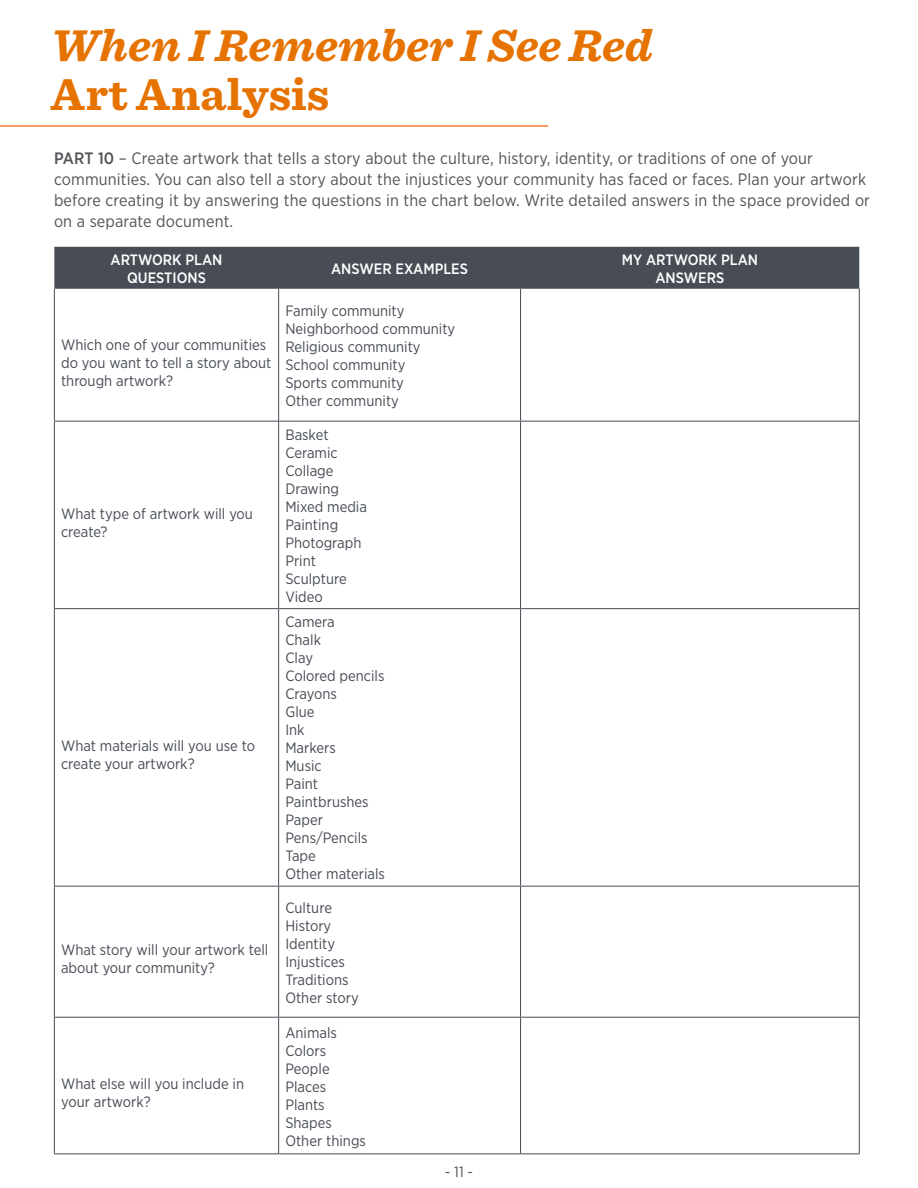
<style>
.page{position:relative;width:918px;height:1188px;background:#fff}
.page>*{position:absolute;margin:0;border:0;box-sizing:border-box;transform-origin:0 0}
.t1{font:italic 700 46.5px "Sentinel";letter-spacing:.005em;color:#e67200}
.t2{font:700 46.5px "Sentinel";letter-spacing:.005em;color:#e67200}
.t3{font:16.5px/21px "Gotham Narrow";letter-spacing:.01em;color:#535459}
.t4{font:15px/18px "Gotham Narrow";color:#474c55}
.t5{font:500 15px/18px "Gotham Narrow";color:#fff;text-align:center}
.t6{font:15px "Gotham Narrow";color:#535459}
.s1{font-weight:500}
</style>
<div class="page">
<hr style="left:0;top:125px;width:548px;height:2px;background:#f47721">
<div style="left:54px;top:247px;width:805px;height:42px;background:#474c55"></div>
<hr style="left:54px;top:289px;width:1px;height:132px;background:#474c55">
<hr style="left:278px;top:289px;width:1px;height:132px;background:#474c55">
<hr style="left:520px;top:289px;width:1px;height:132px;background:#474c55">
<hr style="left:54px;top:422px;width:1px;height:186px;background:#474c55">
<hr style="left:278px;top:422px;width:1px;height:186px;background:#474c55">
<hr style="left:520px;top:422px;width:1px;height:186px;background:#474c55">
<hr style="left:54px;top:609px;width:1px;height:277px;background:#474c55">
<hr style="left:278px;top:609px;width:1px;height:277px;background:#474c55">
<hr style="left:520px;top:609px;width:1px;height:277px;background:#474c55">
<hr style="left:54px;top:887px;width:1px;height:130px;background:#474c55">
<hr style="left:278px;top:887px;width:1px;height:130px;background:#474c55">
<hr style="left:520px;top:887px;width:1px;height:130px;background:#474c55">
<hr style="left:54px;top:1018px;width:1px;height:135px;background:#474c55">
<hr style="left:278px;top:1018px;width:1px;height:135px;background:#474c55">
<hr style="left:520px;top:1018px;width:1px;height:135px;background:#474c55">
<hr style="left:859px;top:289px;width:1px;height:132px;background:#474c55">
<hr style="left:54px;top:421px;width:225px;height:1px;background:#474c55">
<hr style="left:279px;top:421px;width:242px;height:1px;background:#474c55">
<hr style="left:521px;top:421px;width:339px;height:1px;background:#474c55">
<hr style="left:859px;top:422px;width:1px;height:186px;background:#474c55">
<hr style="left:54px;top:608px;width:225px;height:1px;background:#474c55">
<hr style="left:279px;top:608px;width:242px;height:1px;background:#474c55">
<hr style="left:521px;top:608px;width:339px;height:1px;background:#474c55">
<hr style="left:859px;top:609px;width:1px;height:277px;background:#474c55">
<hr style="left:54px;top:886px;width:225px;height:1px;background:#474c55">
<hr style="left:279px;top:886px;width:242px;height:1px;background:#474c55">
<hr style="left:521px;top:886px;width:339px;height:1px;background:#474c55">
<hr style="left:859px;top:887px;width:1px;height:130px;background:#474c55">
<hr style="left:54px;top:1017px;width:225px;height:1px;background:#474c55">
<hr style="left:279px;top:1017px;width:242px;height:1px;background:#474c55">
<hr style="left:521px;top:1017px;width:339px;height:1px;background:#474c55">
<hr style="left:859px;top:1018px;width:1px;height:135px;background:#474c55">
<hr style="left:54px;top:1153px;width:225px;height:1px;background:#474c55">
<hr style="left:279px;top:1153px;width:242px;height:1px;background:#474c55">
<hr style="left:521px;top:1153px;width:339px;height:1px;background:#474c55">
<h1 class="t1" style="left:51px;top:9px;width:603px">When I Remember I See Red</h1>
<h1 class="t2" style="left:51px;top:58px;width:280px">Art Analysis</h1>
<p class="t3" style="left:54px;top:148px;width:818px"><span class="s1">PART 10</span> – Create artwork that tells a story about the culture, history, identity, or traditions of one of your communities. You can also tell a story about the injustices your community has faced or faces. Plan your artwork before creating it by answering the questions in the chart below. Write detailed answers in the space provided or on a separate document.</p>
<p class="t5" style="left:111px;top:250px;width:113px">ARTWORK PLAN<br>QUESTIONS</p>
<p class="t5" style="left:331px;top:259px;width:138px">ANSWER EXAMPLES</p>
<p class="t5" style="left:622px;top:250px;width:138px">MY ARTWORK PLAN<br>ANSWERS</p>
<p class="t4" style="left:61px;top:335px;width:212px">Which one of your communities do you want to tell a story about through artwork?</p>
<p class="t4" style="left:61px;top:504px;width:193px">What type of artwork will you create?</p>
<p class="t4" style="left:61px;top:737px;width:196px">What materials will you use to create your artwork?</p>
<p class="t4" style="left:61px;top:941px;width:209px">What story will your artwork tell about your community?</p>
<p class="t4" style="left:61px;top:1075px;width:185px">What else will you include in your artwork?</p>
<p class="t4" style="left:285px;top:301px;width:171px">Family community<br>Neighborhood community<br>Religious community<br>School community<br>Sports community<br>Other community</p>
<p class="t4" style="left:285px;top:425px;width:83px">Basket<br>Ceramic<br>Collage<br>Drawing<br>Mixed media<br>Painting<br>Photograph<br>Print<br>Sculpture<br>Video</p>
<p class="t4" style="left:285px;top:613px;width:101px">Camera<br>Chalk<br>Clay<br>Colored pencils<br>Crayons<br>Glue<br>Ink<br>Markers<br>Music<br>Paint<br>Paintbrushes<br>Paper<br>Pens/Pencils<br>Tape<br>Other materials</p>
<p class="t4" style="left:285px;top:898px;width:75px">Culture<br>History<br>Identity<br>Injustices<br>Traditions<br>Other story</p>
<p class="t4" style="left:285px;top:1023px;width:82px">Animals<br>Colors<br>People<br>Places<br>Plants<br>Shapes<br>Other things</p>
<p class="t6" style="left:445px;top:1162px;width:30px">- 11 -</p>
</div>
